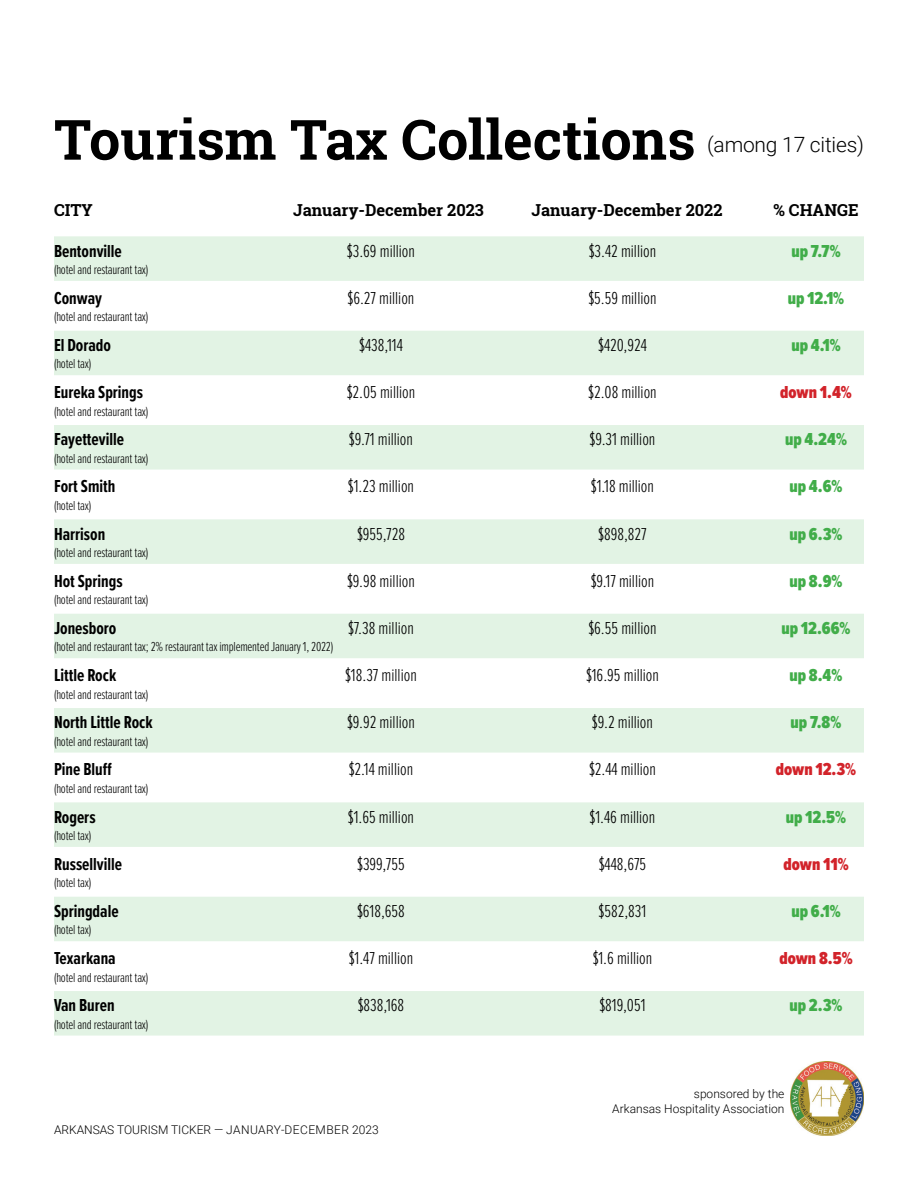
<style>
.page{position:relative;width:918px;height:1188px;background:#fff}
.page>*{position:absolute;margin:0;border:0;box-sizing:border-box;transform-origin:0 0}
.t1{font:700 55.5px "Roboto Slab";color:#000}
.t2{font:300 21px "Roboto";letter-spacing:-.01em;color:#000}
.Text--chart_list{font:300 18px "Proxima Nova Ex Cn";color:#000}
.Text--chart_list-2{font:700 18px "Proxima Nova Ex Cn";color:#000}
.Text--chart_list-3{font:900 18px "Proxima Nova Ex Cn";color:#41ad49}
.Text--chart_list-4{font:900 18px "Proxima Nova Ex Cn";color:#d2232a}
.Headline--Sidebar_chart{font:700 16.5px "Roboto Slab";color:#000}
.Text--chart_list-5{font:300 13.5px "Proxima Nova Ex Cn";letter-spacing:-.015em;color:#000}
.t3{font:300 12px/14.4px "Roboto";color:#000;text-align:right}
</style>
<div class="page">
<img style="left:790px;top:1061px;width:74px;height:75px">
<div style="left:54px;top:236px;width:810px;height:27px;background:#e2f3e4"></div>
<div style="left:54px;top:254px;width:810px;height:27px;background:#e2f3e4"></div>
<div style="left:54px;top:331px;width:810px;height:27px;background:#e2f3e4"></div>
<div style="left:54px;top:348px;width:810px;height:27px;background:#e2f3e4"></div>
<div style="left:54px;top:425px;width:810px;height:27px;background:#e2f3e4"></div>
<div style="left:54px;top:443px;width:810px;height:27px;background:#e2f3e4"></div>
<div style="left:54px;top:519px;width:810px;height:27px;background:#e2f3e4"></div>
<div style="left:54px;top:537px;width:810px;height:27px;background:#e2f3e4"></div>
<div style="left:54px;top:614px;width:810px;height:27px;background:#e2f3e4"></div>
<div style="left:54px;top:631px;width:810px;height:27px;background:#e2f3e4"></div>
<div style="left:54px;top:708px;width:810px;height:27px;background:#e2f3e4"></div>
<div style="left:54px;top:726px;width:810px;height:27px;background:#e2f3e4"></div>
<div style="left:54px;top:802px;width:810px;height:27px;background:#e2f3e4"></div>
<div style="left:54px;top:820px;width:810px;height:27px;background:#e2f3e4"></div>
<div style="left:54px;top:897px;width:810px;height:27px;background:#e2f3e4"></div>
<div style="left:54px;top:914px;width:810px;height:27px;background:#e2f3e4"></div>
<div style="left:54px;top:991px;width:810px;height:27px;background:#e2f3e4"></div>
<div style="left:54px;top:1009px;width:810px;height:27px;background:#e2f3e4"></div>
<p class="t1" style="left:54px;top:102px;width:643px">Tourism Tax Collections</p>
<p class="t2" style="left:707px;top:130px;width:158px">(among 17 cities)</p>
<p class="Headline--Sidebar_chart" style="left:54px;top:199px;width:40px">CITY</p>
<p class="Headline--Sidebar_chart" style="left:293px;top:199px;width:192px">January-December 2023</p>
<p class="Headline--Sidebar_chart" style="left:532px;top:199px;width:193px">January-December 2022</p>
<p class="Headline--Sidebar_chart" style="left:773px;top:199px;width:87px">% CHANGE</p>
<p class="Text--chart_list-2" style="left:54px;top:238px;width:69px">Bentonville</p>
<p class="Text--chart_list" style="left:347px;top:238px;width:70px">$3.69 million</p>
<p class="Text--chart_list" style="left:589px;top:238px;width:69px">$3.42 million</p>
<p class="Text--chart_list-3" style="left:791px;top:238px;width:51px">up 7.7%</p>
<p class="Text--chart_list-5" style="left:54px;top:260px;width:96px">(hotel and restaurant tax)</p>
<p class="Text--chart_list-2" style="left:54px;top:285px;width:50px">Conway</p>
<p class="Text--chart_list" style="left:348px;top:285px;width:68px">$6.27 million</p>
<p class="Text--chart_list" style="left:588px;top:285px;width:70px">$5.59 million</p>
<p class="Text--chart_list-3" style="left:788px;top:285px;width:58px">up 12.1%</p>
<p class="Text--chart_list-5" style="left:54px;top:307px;width:96px">(hotel and restaurant tax)</p>
<p class="Text--chart_list-2" style="left:54px;top:332px;width:59px">El Dorado</p>
<p class="Text--chart_list" style="left:359px;top:332px;width:45px">$438,114</p>
<p class="Text--chart_list" style="left:598px;top:332px;width:50px">$420,924</p>
<p class="Text--chart_list-3" style="left:791px;top:332px;width:51px">up 4.1%</p>
<p class="Text--chart_list-5" style="left:54px;top:354px;width:39px">(hotel tax)</p>
<p class="Text--chart_list-2" style="left:54px;top:379px;width:91px">Eureka Springs</p>
<p class="Text--chart_list" style="left:347px;top:379px;width:70px">$2.05 million</p>
<p class="Text--chart_list" style="left:588px;top:379px;width:70px">$2.08 million</p>
<p class="Text--chart_list-4" style="left:780px;top:379px;width:73px">down 1.4%</p>
<p class="Text--chart_list-5" style="left:54px;top:401px;width:96px">(hotel and restaurant tax)</p>
<p class="Text--chart_list-2" style="left:54px;top:426px;width:72px">Fayetteville</p>
<p class="Text--chart_list" style="left:349px;top:426px;width:66px">$9.71 million</p>
<p class="Text--chart_list" style="left:590px;top:426px;width:67px">$9.31 million</p>
<p class="Text--chart_list-3" style="left:785px;top:426px;width:63px">up 4.24%</p>
<p class="Text--chart_list-5" style="left:54px;top:449px;width:96px">(hotel and restaurant tax)</p>
<p class="Text--chart_list-2" style="left:54px;top:473px;width:63px">Fort Smith</p>
<p class="Text--chart_list" style="left:348px;top:473px;width:68px">$1.23 million</p>
<p class="Text--chart_list" style="left:591px;top:473px;width:65px">$1.18 million</p>
<p class="Text--chart_list-3" style="left:790px;top:473px;width:54px">up 4.6%</p>
<p class="Text--chart_list-5" style="left:54px;top:496px;width:39px">(hotel tax)</p>
<p class="Text--chart_list-2" style="left:54px;top:521px;width:53px">Harrison</p>
<p class="Text--chart_list" style="left:357px;top:521px;width:49px">$955,728</p>
<p class="Text--chart_list" style="left:598px;top:521px;width:50px">$898,827</p>
<p class="Text--chart_list-3" style="left:790px;top:521px;width:54px">up 6.3%</p>
<p class="Text--chart_list-5" style="left:54px;top:543px;width:96px">(hotel and restaurant tax)</p>
<p class="Text--chart_list-2" style="left:54px;top:568px;width:70px">Hot Springs</p>
<p class="Text--chart_list" style="left:347px;top:568px;width:69px">$9.98 million</p>
<p class="Text--chart_list" style="left:591px;top:568px;width:65px">$9.17 million</p>
<p class="Text--chart_list-3" style="left:790px;top:568px;width:54px">up 8.9%</p>
<p class="Text--chart_list-5" style="left:54px;top:590px;width:96px">(hotel and restaurant tax)</p>
<p class="Text--chart_list-2" style="left:54px;top:615px;width:64px">Jonesboro</p>
<p class="Text--chart_list" style="left:348px;top:615px;width:67px">$7.38 million</p>
<p class="Text--chart_list" style="left:588px;top:615px;width:70px">$6.55 million</p>
<p class="Text--chart_list-3" style="left:782px;top:615px;width:70px">up 12.66%</p>
<p class="Text--chart_list-5" style="left:54px;top:637px;width:281px">(hotel and restaurant tax; 2% restaurant tax implemented January 1, 2022)</p>
<p class="Text--chart_list-2" style="left:54px;top:662px;width:64px">Little Rock</p>
<p class="Text--chart_list" style="left:345px;top:662px;width:73px">$18.37 million</p>
<p class="Text--chart_list" style="left:586px;top:662px;width:74px">$16.95 million</p>
<p class="Text--chart_list-3" style="left:790px;top:662px;width:54px">up 8.4%</p>
<p class="Text--chart_list-5" style="left:54px;top:684px;width:96px">(hotel and restaurant tax)</p>
<p class="Text--chart_list-2" style="left:54px;top:709px;width:100px">North Little Rock</p>
<p class="Text--chart_list" style="left:347px;top:709px;width:69px">$9.92 million</p>
<p class="Text--chart_list" style="left:592px;top:709px;width:63px">$9.2 million</p>
<p class="Text--chart_list-3" style="left:791px;top:709px;width:52px">up 7.8%</p>
<p class="Text--chart_list-5" style="left:54px;top:732px;width:96px">(hotel and restaurant tax)</p>
<p class="Text--chart_list-2" style="left:54px;top:756px;width:59px">Pine Bluff</p>
<p class="Text--chart_list" style="left:349px;top:756px;width:66px">$2.14 million</p>
<p class="Text--chart_list" style="left:589px;top:756px;width:68px">$2.44 million</p>
<p class="Text--chart_list-4" style="left:776px;top:756px;width:82px">down 12.3%</p>
<p class="Text--chart_list-5" style="left:54px;top:779px;width:96px">(hotel and restaurant tax)</p>
<p class="Text--chart_list-2" style="left:54px;top:804px;width:43px">Rogers</p>
<p class="Text--chart_list" style="left:348px;top:804px;width:68px">$1.65 million</p>
<p class="Text--chart_list" style="left:590px;top:804px;width:67px">$1.46 million</p>
<p class="Text--chart_list-3" style="left:786px;top:804px;width:62px">up 12.5%</p>
<p class="Text--chart_list-5" style="left:54px;top:826px;width:39px">(hotel tax)</p>
<p class="Text--chart_list-2" style="left:54px;top:851px;width:70px">Russellville</p>
<p class="Text--chart_list" style="left:357px;top:851px;width:49px">$399,755</p>
<p class="Text--chart_list" style="left:599px;top:851px;width:49px">$448,675</p>
<p class="Text--chart_list-4" style="left:783px;top:851px;width:67px">down 11%</p>
<p class="Text--chart_list-5" style="left:54px;top:873px;width:39px">(hotel tax)</p>
<p class="Text--chart_list-2" style="left:54px;top:898px;width:66px">Springdale</p>
<p class="Text--chart_list" style="left:357px;top:898px;width:49px">$618,658</p>
<p class="Text--chart_list" style="left:599px;top:898px;width:49px">$582,831</p>
<p class="Text--chart_list-3" style="left:791px;top:898px;width:51px">up 6.1%</p>
<p class="Text--chart_list-5" style="left:54px;top:920px;width:39px">(hotel tax)</p>
<p class="Text--chart_list-2" style="left:54px;top:945px;width:63px">Texarkana</p>
<p class="Text--chart_list" style="left:349px;top:945px;width:66px">$1.47 million</p>
<p class="Text--chart_list" style="left:593px;top:945px;width:61px">$1.6 million</p>
<p class="Text--chart_list-4" style="left:779px;top:945px;width:75px">down 8.5%</p>
<p class="Text--chart_list-5" style="left:54px;top:967px;width:96px">(hotel and restaurant tax)</p>
<p class="Text--chart_list-2" style="left:54px;top:992px;width:62px">Van Buren</p>
<p class="Text--chart_list" style="left:358px;top:992px;width:48px">$838,168</p>
<p class="Text--chart_list" style="left:599px;top:992px;width:48px">$819,051</p>
<p class="Text--chart_list-3" style="left:790px;top:992px;width:54px">up 2.3%</p>
<p class="Text--chart_list-5" style="left:54px;top:1015px;width:96px">(hotel and restaurant tax)</p>
<p class="t3" style="left:54px;top:1122px;width:326px">ARKANSAS TOURISM TICKER — JANUARY-DECEMBER 2023</p>
<p class="t3" style="left:612px;top:1086px;width:174px">sponsored by the<br>Arkansas Hospitality Association</p>
</div>
